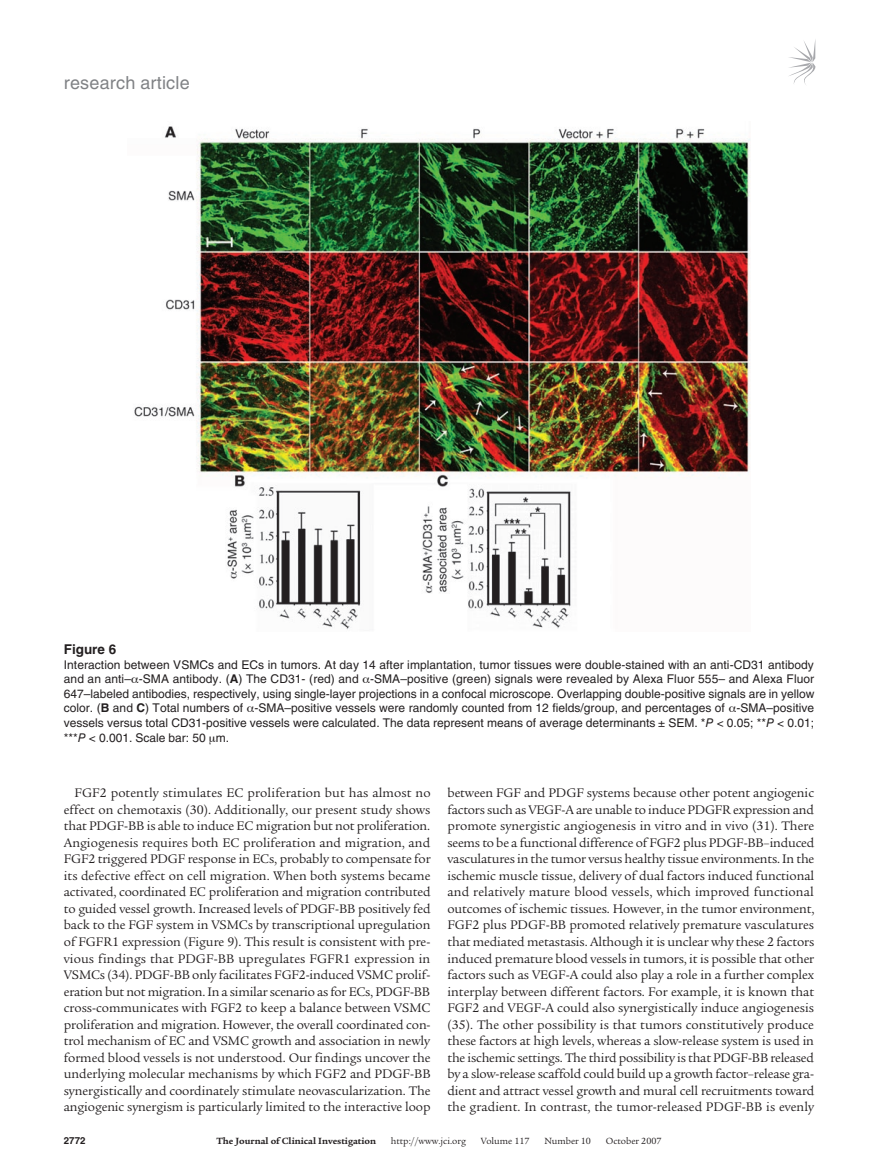
<style>
.page{position:relative;width:878px;height:1174px;background:#fff}
.page>*{position:absolute;margin:0;border:0;box-sizing:border-box;transform-origin:0 0}
.t1{font:18px "Helvetica LT Std";letter-spacing:.01em;color:#808285}
.t2{font:13.5px/16.5px "Legacy Serif Std";color:#231f20;text-align:justify}
.t3{font:700 13.5px "Helvetica LT Std";color:#231f20}
.t4{font:12px/14.7px "Helvetica LT Std";color:#231f20;text-align:justify}
.t5{font:9.75px "Legacy Serif Std";color:#231f20}
.t6{font:700 9.75px "Legacy Serif Std";color:#231f20}
.t7{font:700 9.75px "Helvetica LT Std";color:#231f20}
.s1{font-weight:700}
.s2{font-style:italic}
</style>
<div class="page">
<svg style="left:789px;top:41px;width:26px;height:44px"></svg>
<img style="left:134px;top:126px;width:616px;height:504px">
<h1 class="t1" style="left:64px;top:72px;width:127px">research article</h1>
<p class="t3" style="left:64px;top:641px;width:54px">Figure 6</p>
<p class="t4" style="left:64px;top:657px;width:752px">Interaction between VSMCs and ECs in tumors. At day 14 after implantation, tumor tissues were double-stained with an anti-CD31 antibody and an anti– -SMA antibody. (<span class="s1">A</span>) The CD31- (red) and -SMA–positive (green) signals were revealed by Alexa Fluor 555– and Alexa Fluor 647–labeled antibodies, respectively, using single-layer projections in a confocal microscope. Overlapping double-positive signals are in yellow color. (<span class="s1">B</span> and <span class="s1">C</span>) Total numbers of -SMA–positive vessels were randomly counted from 12 fields/group, and percentages of -SMA–positive vessels versus total CD31-positive vessels were calculated. The data represent means of average determinants ± SEM. *<span class="s2">P</span> &lt; 0.05; **<span class="s2">P</span> &lt; 0.01; ***<span class="s2">P</span> &lt; 0.001. Scale bar: 50 m.</p>
<p class="t2" style="left:64px;top:785px;width:368px;text-indent:11px">FGF2 potently stimulates EC proliferation but has almost no effect on chemotaxis (30). Additionally, our present study shows that PDGF-BB is able to induce EC migration but not proliferation.<br>Angiogenesis requires both EC proliferation and migration, and FGF2 triggered PDGF response in ECs, probably to compensate for its defective effect on cell migration. When both systems became activated, coordinated EC proliferation and migration contributed to guided vessel growth. Increased levels of PDGF-BB positively fed back to the FGF system in VSMCs by transcriptional upregulation of FGFR1 expression (Figure 9). This result is consistent with pre&shy;vious findings that PDGF-BB upregulates FGFR1 expression in VSMCs (34). PDGF-BB only facilitates FGF2-induced VSMC prolif&shy;eration but not migration. In a similar scenario as for ECs, PDGF-BB cross-communicates with FGF2 to keep a balance between VSMC proliferation and migration. However, the overall coordinated con&shy;trol mechanism of EC and VSMC growth and association in newly formed blood vessels is not understood. Our findings uncover the underlying molecular mechanisms by which FGF2 and PDGF-BB synergistically and coordinately stimulate neovascularization. The angiogenic synergism is particularly limited to the interactive loop</p>
<p class="t2" style="left:447px;top:785px;width:368px">between FGF and PDGF systems because other potent angiogenic factors such as VEGF-A are unable to induce PDGFR expression and promote synergistic angiogenesis in vitro and in vivo (31). There seems to be a functional difference of FGF2 plus PDGF-BB–induced vasculatures in the tumor versus healthy tissue environments. In the ischemic muscle tissue, delivery of dual factors induced functional and relatively mature blood vessels, which improved functional outcomes of ischemic tissues. However, in the tumor environment, FGF2 plus PDGF-BB promoted relatively premature vasculatures that mediated metastasis. Although it is unclear why these 2 factors induced premature blood vessels in tumors, it is possible that other factors such as VEGF-A could also play a role in a further complex interplay between different factors. For example, it is known that FGF2 and VEGF-A could also synergistically induce angiogenesis (35). The other possibility is that tumors constitutively produce these factors at high levels, whereas a slow-release system is used in the ischemic settings. The third possibility is that PDGF-BB released by a slow-release scaffold could build up a growth factor–release gra&shy;dient and attract vessel growth and mural cell recruitments toward the gradient. In contrast, the tumor-released PDGF-BB is evenly</p>
<p class="t7" style="left:64px;top:1134px;width:23px">2772</p>
<p class="t6" style="left:216px;top:1135px;width:161px">The Journal of Clinical Investigation</p>
<p class="t5" style="left:391px;top:1135px;width:77px">http://www.jci.org</p>
<p class="t5" style="left:480px;top:1135px;width:50px">Volume 117</p>
<p class="t5" style="left:544px;top:1135px;width:48px">Number 10</p>
<p class="t5" style="left:605px;top:1135px;width:57px">October 2007</p>
</div>
